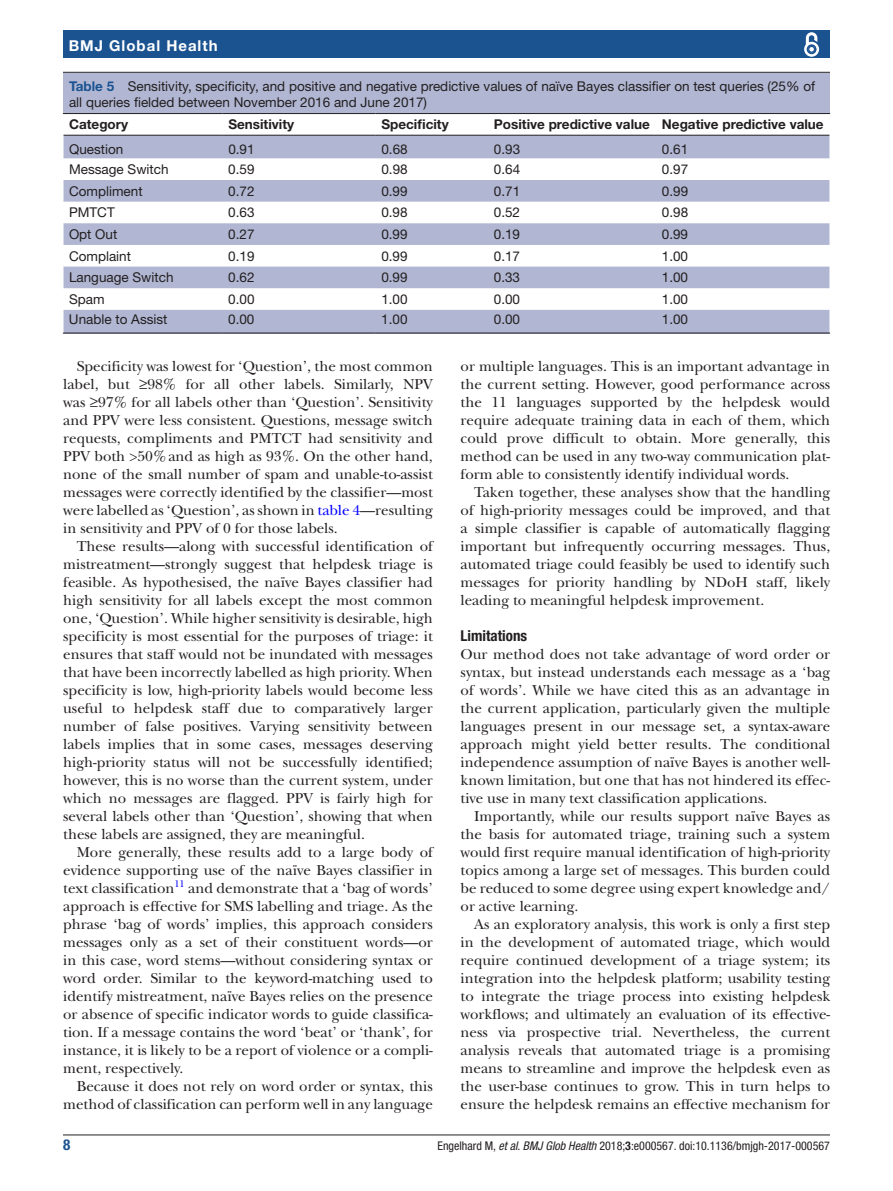
<style>
.page{position:relative;width:893px;height:1191px;background:#fff}
.page>*{position:absolute;margin:0;border:0;box-sizing:border-box;transform-origin:0 0}
.t1{font:15px/18px "New Baskerville";color:#231f20;text-align:justify}
.t2{font:700 15px "Helvetica Neue LT Std";letter-spacing:.065em;color:#fff}
.t3{font:700 condensed 15px "Helvetica Neue LT Std";color:#231f20}
.t4{font:700 condensed 15px "Helvetica Neue LT Std";color:#1b5391}
.t5{font:13.5px/16.5px "Helvetica Neue LT Std";color:#231f20}
.t6{font:700 13.5px "Helvetica Neue LT Std";color:#231f20}
.t7{font:condensed 12px "Helvetica Neue LT Std";color:#231f20}
.t8{font:9.9px "New Baskerville";color:#00f}
.s1{font-weight:700;color:#1b5391}
.s2{color:#00f}
.s3{font-style:italic}
.s4{font-weight:700}
</style>
<div class="page">
<hr style="left:63px;top:1134px;width:767px;height:1px;background:#231f20">
<div style="left:63px;top:31px;width:767px;height:27px;background:#1b5391"></div>
<svg style="left:804px;top:32px;width:16px;height:25px"></svg>
<div style="left:808px;top:46px;width:7px;height:7px;border:1px solid #1b5391;border-radius:50%"></div>
<div style="left:63px;top:73px;width:767px;height:260px;background:#b1b7d3"></div>
<hr style="left:63px;top:72px;width:767px;height:1px;background:#231f20">
<svg style="left:64px;top:114px;width:766px;height:196px;fill:#fff"></svg>
<hr style="left:63px;top:113px;width:159px;height:1px;background:#231f20">
<hr style="left:63px;top:135px;width:159px;height:1px;background:#231f20">
<hr style="left:222px;top:113px;width:153px;height:1px;background:#231f20">
<hr style="left:222px;top:135px;width:153px;height:1px;background:#231f20">
<hr style="left:375px;top:113px;width:113px;height:1px;background:#231f20">
<hr style="left:375px;top:135px;width:113px;height:1px;background:#231f20">
<hr style="left:488px;top:113px;width:168px;height:1px;background:#231f20">
<hr style="left:488px;top:135px;width:168px;height:1px;background:#231f20">
<hr style="left:656px;top:113px;width:174px;height:1px;background:#231f20">
<hr style="left:656px;top:135px;width:174px;height:1px;background:#231f20">
<hr style="left:63px;top:333px;width:159px;height:1px;background:#231f20">
<hr style="left:222px;top:333px;width:153px;height:1px;background:#231f20">
<hr style="left:375px;top:333px;width:113px;height:1px;background:#231f20">
<hr style="left:488px;top:333px;width:168px;height:1px;background:#231f20">
<hr style="left:656px;top:333px;width:174px;height:1px;background:#231f20">
<svg style="left:63px;top:114px;width:1px;height:219px"></svg>
<p class="t2" style="left:69px;top:36px;width:150px">BMJ Global Health</p>
<p class="t5" style="left:69px;top:77px;width:748px"><span class="s1">Table 5</span> Sensitivity, specificity, and positive and negative predictive values of naïve Bayes classifier on test queries (25% of all queries fielded between November 2016 and June 2017)</p>
<p class="t6" style="left:69px;top:116px;width:61px">Category</p>
<p class="t6" style="left:228px;top:116px;width:67px">Sensitivity</p>
<p class="t6" style="left:381px;top:116px;width:69px">Specificity</p>
<p class="t6" style="left:494px;top:116px;width:331px">Positive predictive value Negative predictive value</p>
<p class="t5" style="left:69px;top:141px;width:56px">Question</p>
<p class="t5" style="left:228px;top:141px;width:28px">0.91</p>
<p class="t5" style="left:381px;top:141px;width:28px">0.68</p>
<p class="t5" style="left:494px;top:141px;width:28px">0.93</p>
<p class="t5" style="left:662px;top:141px;width:28px">0.61</p>
<p class="t5" style="left:69px;top:161px;width:101px">Message Switch</p>
<p class="t5" style="left:228px;top:161px;width:28px">0.59</p>
<p class="t5" style="left:381px;top:161px;width:28px">0.98</p>
<p class="t5" style="left:494px;top:161px;width:28px">0.64</p>
<p class="t5" style="left:662px;top:161px;width:28px">0.97</p>
<p class="t5" style="left:69px;top:182px;width:75px">Compliment</p>
<p class="t5" style="left:228px;top:182px;width:28px">0.72</p>
<p class="t5" style="left:381px;top:182px;width:28px">0.99</p>
<p class="t5" style="left:494px;top:182px;width:28px">0.71</p>
<p class="t5" style="left:662px;top:182px;width:28px">0.99</p>
<p class="t5" style="left:69px;top:204px;width:47px">PMTCT</p>
<p class="t5" style="left:228px;top:204px;width:28px">0.63</p>
<p class="t5" style="left:381px;top:204px;width:28px">0.98</p>
<p class="t5" style="left:494px;top:204px;width:28px">0.52</p>
<p class="t5" style="left:662px;top:204px;width:28px">0.98</p>
<p class="t5" style="left:69px;top:226px;width:50px">Opt Out</p>
<p class="t5" style="left:228px;top:226px;width:28px">0.27</p>
<p class="t5" style="left:381px;top:226px;width:28px">0.99</p>
<p class="t5" style="left:494px;top:226px;width:28px">0.19</p>
<p class="t5" style="left:662px;top:226px;width:28px">0.99</p>
<p class="t5" style="left:69px;top:247px;width:64px">Complaint</p>
<p class="t5" style="left:228px;top:247px;width:28px">0.19</p>
<p class="t5" style="left:381px;top:247px;width:28px">0.99</p>
<p class="t5" style="left:494px;top:247px;width:28px">0.17</p>
<p class="t5" style="left:662px;top:247px;width:28px">1.00</p>
<p class="t5" style="left:69px;top:269px;width:106px">Language Switch</p>
<p class="t5" style="left:228px;top:269px;width:28px">0.62</p>
<p class="t5" style="left:381px;top:269px;width:28px">0.99</p>
<p class="t5" style="left:494px;top:269px;width:28px">0.33</p>
<p class="t5" style="left:662px;top:269px;width:28px">1.00</p>
<p class="t5" style="left:69px;top:291px;width:37px">Spam</p>
<p class="t5" style="left:228px;top:291px;width:28px">0.00</p>
<p class="t5" style="left:381px;top:291px;width:28px">1.00</p>
<p class="t5" style="left:494px;top:291px;width:28px">0.00</p>
<p class="t5" style="left:662px;top:291px;width:28px">1.00</p>
<p class="t5" style="left:69px;top:311px;width:100px">Unable to Assist</p>
<p class="t5" style="left:228px;top:311px;width:28px">0.00</p>
<p class="t5" style="left:381px;top:311px;width:28px">1.00</p>
<p class="t5" style="left:494px;top:311px;width:28px">0.00</p>
<p class="t5" style="left:662px;top:311px;width:28px">1.00</p>
<p class="t1" style="left:63px;top:357px;width:371px;text-indent:14px">Specificity was lowest for ‘Question’, the most common label, but ≥98% for all other labels. Similarly, NPV was ≥97% for all labels other than ‘Question’. Sensitivity and PPV were less consistent. Questions, message switch requests, compliments and PMTCT had sensitivity and PPV both &gt;50%and as high as 93%. On the other hand, none of the small number of spam and unable-to-assist messages were correctly identified by the classifier—most were labelled as ‘Question’, as shown in <span class="s2">table 4</span>—resulting in sensitivity and PPV of 0 for those labels.</p>
<p class="t1" style="left:63px;top:537px;width:371px;text-indent:14px">These results—along with successful identification of mistreatment—strongly suggest that helpdesk triage is feasible. As hypothesised, the naïve Bayes classifier had high sensitivity for all labels except the most common one, ‘Question’. While higher sensitivity is desirable, high specificity is most essential for the purposes of triage: it ensures that staff would not be inundated with messages that have been incorrectly labelled as high priority. When specificity is low, high-priority labels would become less useful to helpdesk staff due to comparatively larger number of false positives. Varying sensitivity between labels implies that in some cases, messages deserving high-priority status will not be successfully identified; however, this is no worse than the current system, under which no messages are flagged. PPV is fairly high for several labels other than ‘Question’, showing that when these labels are assigned, they are meaningful.</p>
<p class="t1" style="left:63px;top:843px;width:371px;text-indent:14px">More generally, these results add to a large body of evidence supporting use of the naïve Bayes classifier in text classification</p>
<p class="t8" style="left:174px;top:877px;width:12px">11</p>
<p class="t1" style="left:63px;top:879px;width:371px;text-indent:125px">and demonstrate that a ‘bag of words’ approach is effective for SMS labelling and triage. As the phrase ‘bag of words’ implies, this approach considers messages only as a set of their constituent words—or in this case, word stems—without considering syntax or word order. Similar to the keyword-matching used to identify mistreatment, naïve Bayes relies on the presence or absence of specific indicator words to guide classifica&shy;tion. If a message contains the word ‘beat’ or ‘thank’, for instance, it is likely to be a report of violence or a compli&shy;ment, respectively.</p>
<p class="t1" style="left:63px;top:1077px;width:371px;text-align:right">Because it does not rely on word order or syntax, this method of classification can perform well in any language</p>
<p class="t1" style="left:461px;top:357px;width:371px">or multiple languages. This is an important advantage in the current setting. However, good performance across the 11 languages supported by the helpdesk would require adequate training data in each of them, which could prove difficult to obtain. More generally, this method can be used in any two-way communication plat&shy;form able to consistently identify individual words.</p>
<p class="t1" style="left:461px;top:483px;width:371px;text-indent:14px">Taken together, these analyses show that the handling of high-priority messages could be improved, and that a simple classifier is capable of automatically flagging important but infrequently occurring messages. Thus, automated triage could feasibly be used to identify such messages for priority handling by NDoH staff, likely leading to meaningful helpdesk improvement.</p>
<p class="t3" style="left:461px;top:627px;width:68px">Limitations</p>
<p class="t1" style="left:461px;top:645px;width:371px">Our method does not take advantage of word order or syntax, but instead understands each message as a ‘bag of words’. While we have cited this as an advantage in the current application, particularly given the multiple languages present in our message set, a syntax-aware approach might yield better results. The conditional independence assumption of naïve Bayes is another well&shy;known limitation, but one that has not hindered its effec&shy;tive use in many text classification applications.</p>
<p class="t1" style="left:461px;top:807px;width:371px;text-indent:14px">Importantly, while our results support naïve Bayes as the basis for automated triage, training such a system would first require manual identification of high-priority topics among a large set of messages. This burden could be reduced to some degree using expert knowledge and/ or active learning.</p>
<p class="t1" style="left:461px;top:915px;width:371px;text-indent:14px">As an exploratory analysis, this work is only a first step in the development of automated triage, which would require continued development of a triage system; its integration into the helpdesk platform; usability testing to integrate the triage process into existing helpdesk workflows; and ultimately an evaluation of its effective&shy;ness via prospective trial. Nevertheless, the current analysis reveals that automated triage is a promising means to streamline and improve the helpdesk even as the user-base continues to grow. This in turn helps to ensure the helpdesk remains an effective mechanism for</p>
<p class="t4" style="left:63px;top:1135px;width:9px">8</p>
<p class="t7" style="left:437px;top:1138px;width:394px">Engelhard M, <span class="s3">et al</span>. <span class="s3">BMJ Glob Health</span> 2018;<span class="s4">3</span>:e000567. doi:10.1136/bmjgh-2017-000567</p>
</div>
